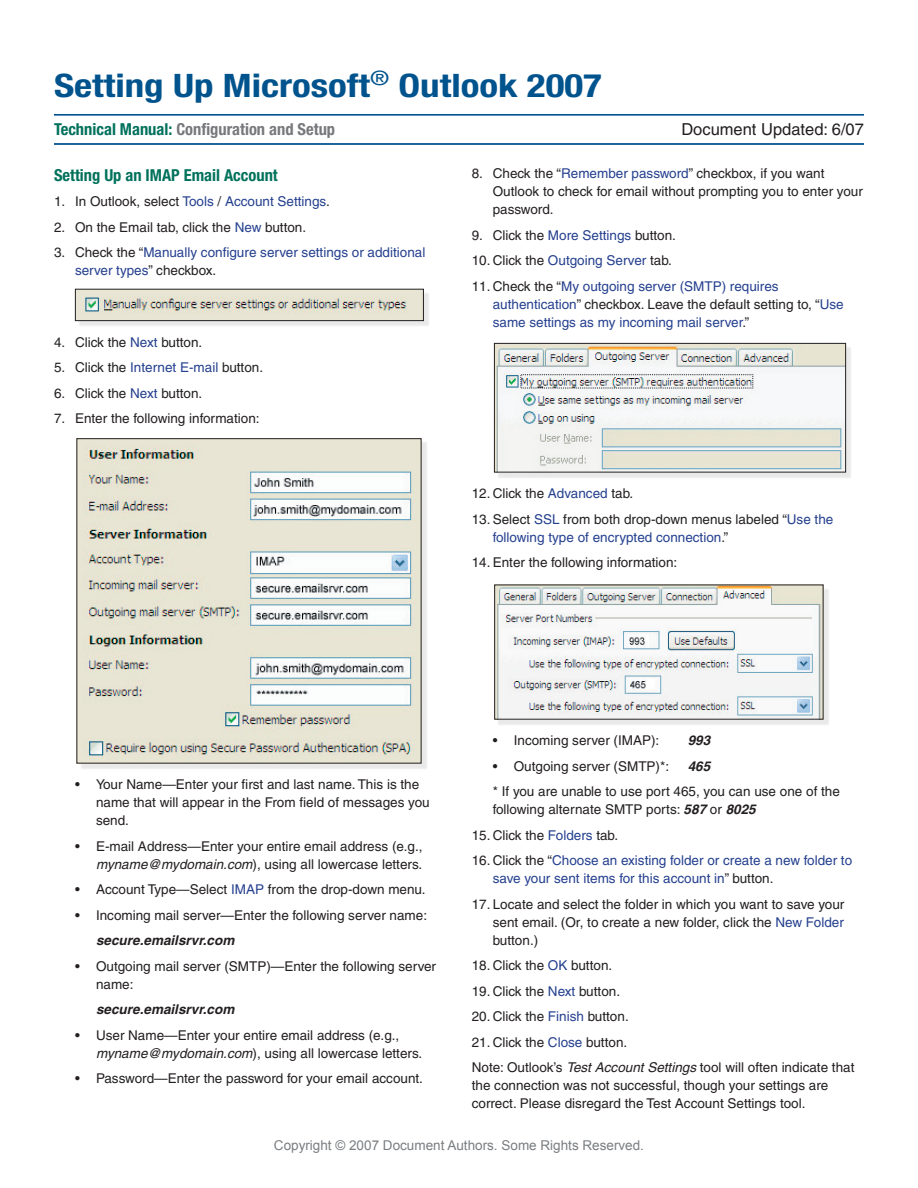
<style>
.page{position:relative;width:918px;height:1188px;background:#fff}
.page>*{position:absolute;margin:0;border:0;box-sizing:border-box;transform-origin:0 0}
.t1{font:700 condensed 32.4px "Helvetica Neue";color:#00538d;scale:1.2 1}
.t2{font:700 condensed 16.5px "Helvetica Neue";color:#76787b}
.t3{font:700 condensed 16.5px "Helvetica Neue";color:#00715b}
.t4{font:16.5px "Helvetica";color:#231f20}
.t5{font:13.5px/18px "Helvetica";color:#231f20}
.t6{font:13.5px/18px "Helvetica";color:#25408f}
.t7{font:13.5px "Arial";color:#7a7e81}
.t8{font:italic 700 13.5px "Helvetica";color:#231f20}
.s1{color:#00715b}
.s2{color:#25408f}
.s3{color:#231f20}
.s4{font-style:italic}
.s5{font-weight:700;font-style:italic}
</style>
<div class="page">
<hr style="left:54px;top:114px;width:810px;height:2px;background:#00528c">
<hr style="left:54px;top:143px;width:810px;height:2px;background:#00528c">
<div style="left:78px;top:291px;width:352px;height:37px;background:#231f20;opacity:.1"></div>
<img style="left:77px;top:291px;width:345px;height:28px">
<div style="left:75px;top:289px;width:349px;height:32px;border:1px solid #231f20"></div>
<div style="left:79px;top:441px;width:349px;height:329px;background:#231f20;opacity:.1"></div>
<img style="left:78px;top:440px;width:342px;height:322px">
<div style="left:497px;top:346px;width:356px;height:133px;background:#231f20;opacity:.1"></div>
<img style="left:496px;top:345px;width:348px;height:126px">
<div style="left:494px;top:343px;width:352px;height:130px;border:1px solid #231f20"></div>
<div style="left:497px;top:587px;width:333px;height:139px;background:#231f20;opacity:.1"></div>
<img style="left:496px;top:587px;width:325px;height:131px">
<h1 class="t1" style="left:54px;top:66px;width:458px">Setting Up Microsoft<sup>®</sup> Outlook 2007</h1>
<p class="t2" style="left:54px;top:119px;width:283px"><span class="s1">Technical Manual:</span> Configuration and Setup</p>
<p class="t4" style="left:681px;top:120px;width:184px">Document Updated: 6/07</p>
<p class="t3" style="left:54px;top:165px;width:225px">Setting Up an IMAP Email Account</p>
<p class="t5" style="left:54px;top:193px;width:277px">1. In Outlook, select <span class="s2">Tools</span> / <span class="s2">Account Settings</span>.</p>
<p class="t5" style="left:54px;top:218px;width:254px">2. On the Email tab, click the <span class="s2">New</span> button.</p>
<p class="t6" style="left:75px;top:244px;width:352px;text-indent:-21px"><span class="s3">3. Check the “</span>Manually configure server settings or additional server types<span class="s3">” checkbox.</span></p>
<p class="t5" style="left:54px;top:333px;width:150px">4. Click the <span class="s2">Next</span> button.</p>
<p class="t5" style="left:54px;top:358px;width:211px">5. Click the <span class="s2">Internet E-mail</span> button.</p>
<p class="t5" style="left:54px;top:384px;width:150px">6. Click the <span class="s2">Next</span> button.</p>
<p class="t5" style="left:54px;top:409px;width:207px">7. Enter the following information:</p>
<p class="t5" style="left:493px;top:165px;width:372px;text-indent:-21px">8. Check the “<span class="s2">Remember password</span>” checkbox, if you want<br>Outlook to check for email without prompting you to enter your password.</p>
<p class="t5" style="left:472px;top:226px;width:206px">9. Click the <span class="s2">More Settings</span> button.</p>
<p class="t5" style="left:472px;top:252px;width:202px">10. Click the <span class="s2">Outgoing Server</span> tab.</p>
<p class="t6" style="left:493px;top:277px;width:352px;text-indent:-21px"><span class="s3">11. Check the “</span>My outgoing server (SMTP) requires authentication<span class="s3">” checkbox. Leave the default setting to, “</span>Use same settings as my incoming mail server<span class="s3">.”</span></p>
<p class="t5" style="left:472px;top:484px;width:163px">12. Click the <span class="s2">Advanced</span> tab.</p>
<p class="t6" style="left:493px;top:510px;width:342px;text-indent:-21px"><span class="s3">13. Select</span> SSL <span class="s3">from both drop-down menus labeled “</span>Use the following type of encrypted connection<span class="s3">.”</span></p>
<p class="t5" style="left:472px;top:553px;width:207px">14. Enter the following information:</p>
<p class="t5" style="left:96px;top:775px;width:335px;text-indent:-21px">• Your Name—Enter your first and last name. This is the name that will appear in the From field of messages you send.</p>
<p class="t5" style="left:75px;top:837px;width:349px;text-align:right">• E-mail Address—Enter your entire email address (e.g., <span class="s4">myname@mydomain.com</span>), using all lowercase letters.</p>
<p class="t5" style="left:75px;top:880px;width:352px">• Account Type—Select <span class="s2">IMAP</span> from the drop-down menu.</p>
<p class="t5" style="left:75px;top:906px;width:354px">• Incoming mail server—Enter the following server name:</p>
<p class="t8" style="left:96px;top:932px;width:140px">secure.emailsrvr.com</p>
<p class="t5" style="left:96px;top:957px;width:342px;text-indent:-21px">• Outgoing mail server (SMTP)—Enter the following server name:</p>
<p class="t8" style="left:96px;top:1001px;width:140px">secure.emailsrvr.com</p>
<p class="t5" style="left:96px;top:1026px;width:328px;text-indent:-21px">• User Name—Enter your entire email address (e.g., <span class="s4">myname@mydomain.com</span>), using all lowercase letters.</p>
<p class="t5" style="left:75px;top:1069px;width:350px">• Password—Enter the password for your email account.</p>
<p class="t5" style="left:493px;top:731px;width:168px">• Incoming server (IMAP):</p>
<p class="t8" style="left:688px;top:732px;width:24px">993</p>
<p class="t5" style="left:493px;top:757px;width:178px">• Outgoing server (SMTP)*:</p>
<p class="t8" style="left:688px;top:758px;width:24px">465</p>
<p class="t5" style="left:493px;top:782px;width:349px">* If you are unable to use port 465, you can use one of the following alternate SMTP ports: <span class="s5">587</span> or <span class="s5">8025</span></p>
<p class="t5" style="left:472px;top:826px;width:148px">15. Click the <span class="s2">Folders</span> tab.</p>
<p class="t6" style="left:493px;top:851px;width:361px;text-indent:-21px"><span class="s3">16. Click the “</span>Choose an existing folder or create a new folder to save your sent items for this account in<span class="s3">” button.</span></p>
<p class="t5" style="left:493px;top:895px;width:353px;text-align:justify;text-indent:-21px">17. Locate and select the folder in which you want to save your sent email. (Or, to create a new folder, click the <span class="s2">New Folder </span>button.)</p>
<p class="t5" style="left:472px;top:956px;width:142px">18. Click the <span class="s2">OK</span> button.</p>
<p class="t5" style="left:472px;top:982px;width:150px">19. Click the <span class="s2">Next</span> button.</p>
<p class="t5" style="left:472px;top:1007px;width:159px">20. Click the <span class="s2">Finish</span> button.</p>
<p class="t5" style="left:472px;top:1029px;width:384px;line-height:25.5px">21. Click the <span class="s2">Close</span> button.<br>Note: Outlook’s <span class="s4">Test Account Settings</span> tool will often indicate that</p>
<p class="t5" style="left:472px;top:1076px;width:358px">the connection was not successful, though your settings are correct. Please disregard the Test Account Settings tool.</p>
<p class="t7" style="left:274px;top:1136px;width:372px">Copyright © 2007 Document Authors. Some Rights Reserved.</p>
</div>
